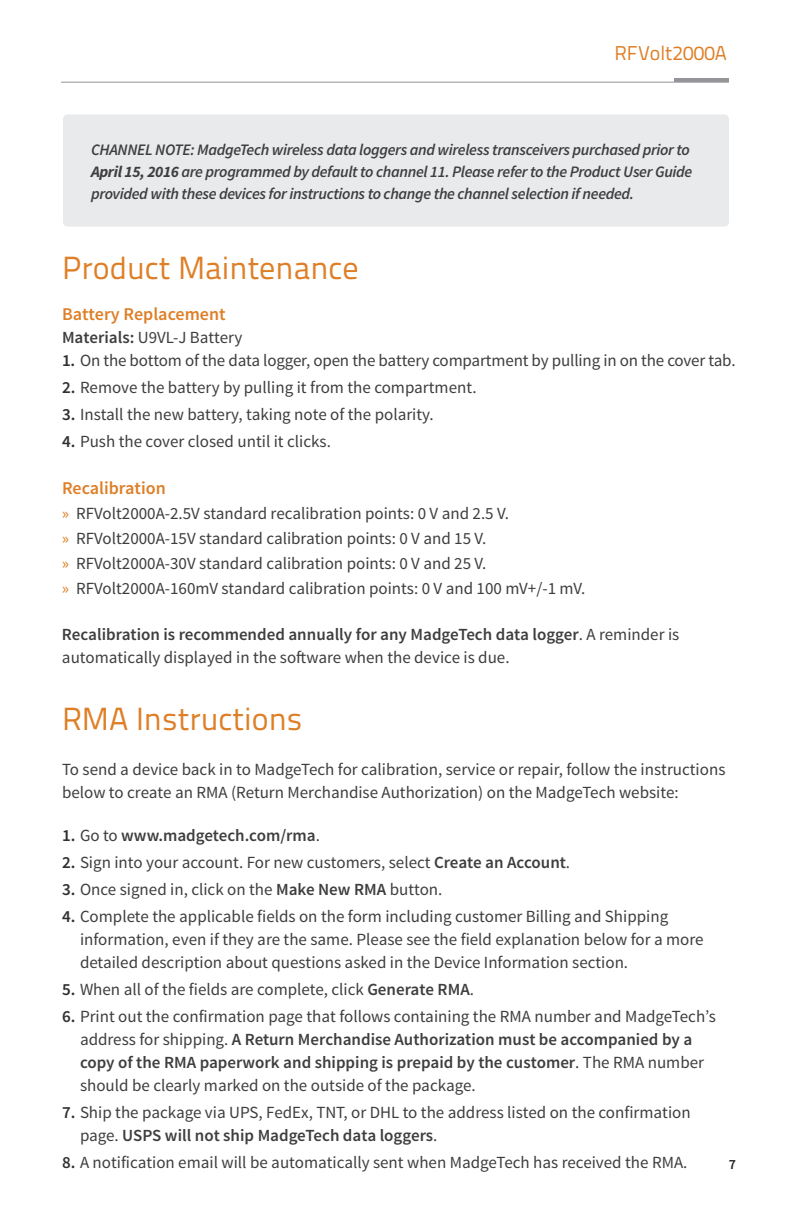
<style>
.page{position:relative;width:792px;height:1224px;background:#fff}
.page>*{position:absolute;margin:0;border:0;box-sizing:border-box;transform-origin:0 0}
.t1{font:32px "Titillium Text 22 L";color:#de7f27}
.t2{font:20px "Titillium Text 22 L";color:#de7f27}
.t3{font:600 18px "Source Sans Pro";color:#de7f27}
.t4{font:17px/23px "Source Sans Pro";color:#3e3e3f}
.t5{font:600 17px "Source Sans Pro";color:#3e3e3f}
.t6{font:italic 600 16px/22px "Source Sans Pro";letter-spacing:-.02em;color:#3e3e3f}
.t7{font:600 14px "Source Sans Pro";color:#231f20}
.s1{font-weight:700}
.s2{font-weight:600}
.s3{font-weight:600;color:#312f30}
.s4{color:#de7f27}
.s5{color:#312f30}
.s6{font-weight:400}
</style>
<div class="page">
<hr style="left:61px;top:82px;width:668px;height:1px;background:#939598">
<hr style="left:674px;top:78px;width:55px;height:4px;background:#939598">
<div style="left:63px;top:115px;width:666px;height:112px;background:#e9eaeb;border-radius:5px"></div>
<p class="t2" style="left:615px;top:38px;width:114px">RFVolt2000A</p>
<p class="t6" style="left:91px;top:138px;width:603px">CHANNEL NOTE: MadgeTech wireless data loggers and wireless transceivers purchased prior to<br><span class="s1">April 15, 2016</span> are programmed by default to channel 11. Please refer to the Product User Guide provided with these devices for instructions to change the channel selection if needed.</p>
<h1 class="t1" style="left:62px;top:244px;width:298px">Product Maintenance</h1>
<p class="t3" style="left:62px;top:302px;width:165px">Battery Replacement</p>
<p class="t4" style="left:62px;top:326px;width:182px"><span class="s2">Materials:</span> U9VL-J Battery</p>
<p class="t4" style="left:62px;top:349px;width:675px"><span class="s3">1.</span> On the bottom of the data logger, open the battery compartment by pulling in on the cover tab.</p>
<p class="t4" style="left:62px;top:376px;width:416px"><span class="s3">2.</span> Remove the battery by pulling it from the compartment.</p>
<p class="t4" style="left:62px;top:403px;width:373px"><span class="s3">3.</span> Install the new battery, taking note of the polarity.</p>
<p class="t4" style="left:62px;top:430px;width:270px"><span class="s3">4.</span> Push the cover closed until it clicks.</p>
<p class="t3" style="left:62px;top:477px;width:105px">Recalibration</p>
<p class="t4" style="left:62px;top:501px;width:525px;line-height:25px"><span class="s4">»</span> RFVolt2000A-2.5V standard recalibration points: 0 V and 2.5 V.<br><span class="s4">»</span> RFVolt2000A-15V standard calibration points: 0 V and 15 V.<br><span class="s4">»</span> RFVolt2000A-30V standard calibration points: 0 V and 25 V.<br><span class="s4">»</span> RFVolt2000A-160mV standard calibration points: 0 V and 100 mV+/-1 mV.</p>
<p class="t4" style="left:62px;top:623px;width:619px"><span class="s2">Recalibration is recommended annually for any MadgeTech data logger</span>. A reminder is automatically displayed in the software when the device is due.</p>
<h1 class="t1" style="left:62px;top:695px;width:242px">RMA Instructions</h1>
<p class="t4" style="left:62px;top:758px;width:665px">To send a device back in to MadgeTech for calibration, service or repair, follow the instructions below to create an RMA (Return Merchandise Authorization) on the MadgeTech website:</p>
<p class="t5" style="left:62px;top:825px;width:260px"><span class="s5">1.</span> <span class="s6">Go to</span> www.madgetech.com/rma<span class="s6">.</span></p>
<p class="t4" style="left:62px;top:851px;width:510px"><span class="s3">2.</span> Sign into your account. For new customers, select <span class="s2">Create an Account</span>.</p>
<p class="t4" style="left:62px;top:878px;width:382px"><span class="s3">3.</span> Once signed in, click on the <span class="s2">Make New RMA</span> button.</p>
<p class="t4" style="left:80px;top:905px;width:625px;text-indent:-18px"><span class="s3">4.</span> Complete the applicable fields on the form including customer Billing and Shipping information, even if they are the same. Please see the field explanation below for a more detailed description about questions asked in the Device Information section.</p>
<p class="t4" style="left:62px;top:978px;width:414px"><span class="s3">5.</span> When all of the fields are complete, click <span class="s2">Generate RMA</span>.</p>
<p class="t4" style="left:80px;top:1005px;width:637px;text-indent:-18px"><span class="s3">6.</span> Print out the confirmation page that follows containing the RMA number and MadgeTech’s address for shipping. <span class="s2">A Return Merchandise Authorization must be accompanied by a copy of the RMA paperwork and shipping is prepaid by the customer</span>. The RMA number should be clearly marked on the outside of the package.</p>
<p class="t4" style="left:80px;top:1101px;width:612px;text-indent:-18px"><span class="s3">7.</span> Ship the package via UPS, FedEx, TNT, or DHL to the address listed on the confirmation page. <span class="s2">USPS will not ship MadgeTech data loggers</span>.</p>
<p class="t4" style="left:62px;top:1151px;width:627px"><span class="s3">8.</span> A notification email will be automatically sent when MadgeTech has received the RMA.</p>
<p class="t7" style="left:729px;top:1155px;width:9px">7</p>
</div>
